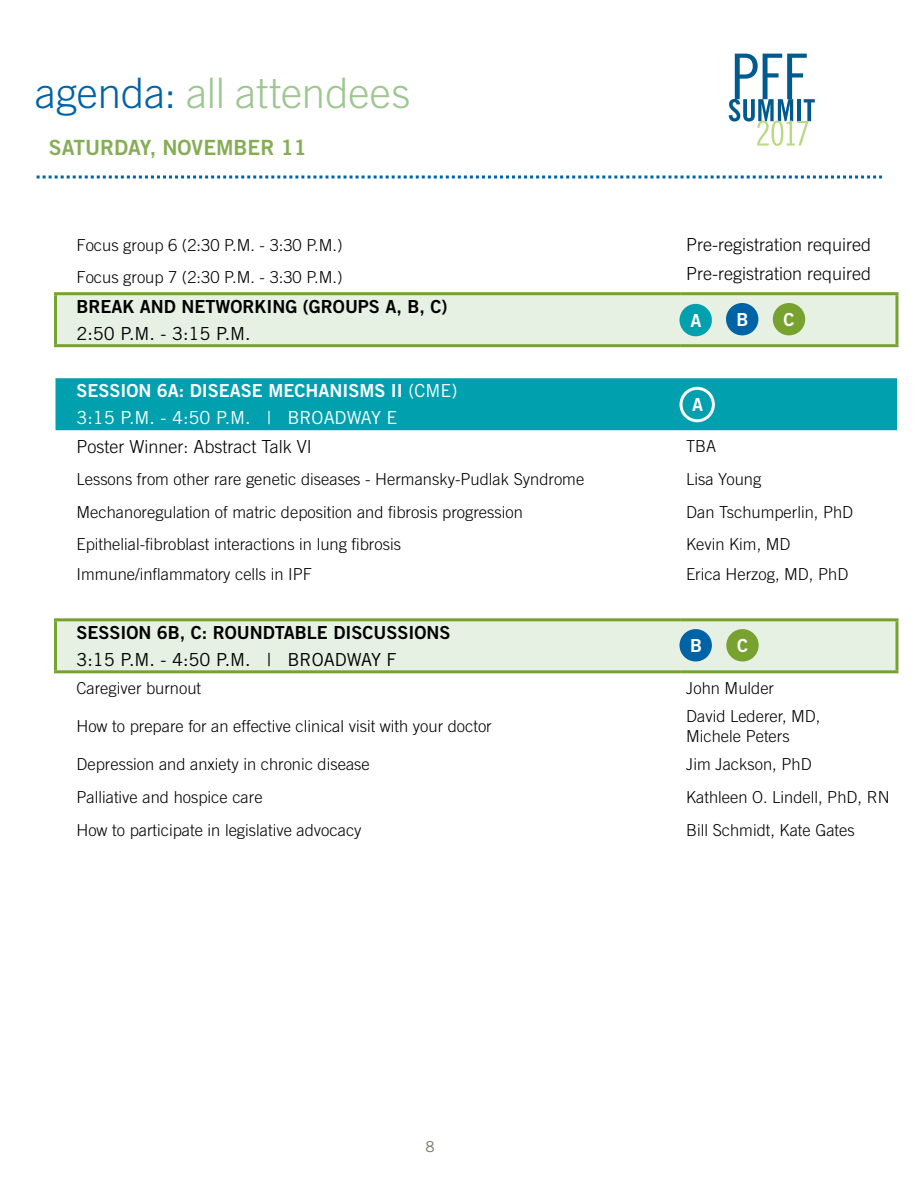
<style>
.page{position:relative;width:918px;height:1188px;background:#fff}
.page>*{position:absolute;margin:0;border:0;box-sizing:border-box;transform-origin:0 0}
.t1{font:300 42px "Trade Gothic LT Std";letter-spacing:-.005em;color:#9ec691}
.t2{font:21px "Trade Gothic LT Std Bd 2";color:#86ad56}
.t3{font:300 18px "Trade Gothic LT Std";color:#000}
.t4{font:18px "Trade Gothic LT Std Bd 2";color:#000}
.t5{font:18px "Trade Gothic LT Std";color:#000}
.t6{font:18px "Trade Gothic LT Std Bd 2";color:#fff}
.t7{font:18px "Trade Gothic LT Std";color:#fff}
.t8{font:300 16.5px/19.8px "Trade Gothic LT Std";color:#000}
.t9{font:15px "Trade Gothic LT Std";color:#817569}
.s1{color:#0063a5}
.s2{font-family:"Trade Gothic LT Std"}
</style>
<div class="page">
<svg style="left:729px;top:54px;width:86px;height:92px"></svg>
<svg style="left:37px;top:176px;width:845px;height:2px"></svg>
<svg style="left:56px;top:295px;width:841px;height:375px"></svg>
<div style="left:56px;top:378px;width:841px;height:52px;background:#00a0af"></div>
<hr style="left:54px;top:618px;width:626px;height:3px;background:#78a22f">
<hr style="left:54px;top:621px;width:3px;height:49px;background:#78a22f">
<hr style="left:680px;top:618px;width:218px;height:3px;background:#78a22f">
<hr style="left:896px;top:621px;width:2px;height:49px;background:#78a22f">
<hr style="left:54px;top:670px;width:626px;height:3px;background:#78a22f">
<hr style="left:680px;top:670px;width:218px;height:3px;background:#78a22f">
<hr style="left:54px;top:292px;width:626px;height:3px;background:#78a22f">
<hr style="left:54px;top:295px;width:3px;height:49px;background:#78a22f">
<hr style="left:680px;top:292px;width:218px;height:3px;background:#78a22f">
<hr style="left:896px;top:295px;width:2px;height:49px;background:#78a22f">
<hr style="left:54px;top:344px;width:626px;height:3px;background:#78a22f">
<hr style="left:680px;top:344px;width:218px;height:3px;background:#78a22f">
<div style="left:679px;top:629px;width:33px;height:33px;background:#0063a5;border-radius:50%"></div>
<div style="left:726px;top:629px;width:33px;height:33px;background:#78a22f;border-radius:50%"></div>
<div style="left:726px;top:303px;width:32px;height:32px;background:#0063a5;border-radius:50%"></div>
<div style="left:773px;top:303px;width:32px;height:32px;background:#78a22f;border-radius:50%"></div>
<div style="left:679px;top:304px;width:33px;height:32px;background:#00a0af;border-radius:50%"></div>
<div style="left:679px;top:387px;width:36px;height:35px;border:3px solid #fff;border-radius:50%"></div>
<h1 class="t1" style="left:35px;top:68px;width:377px"><span class="s1">agenda:</span> all attendees</h1>
<p class="t2" style="left:49px;top:135px;width:259px">SATURDAY, NOVEMBER 11</p>
<p class="t8" style="left:76px;top:235px;width:268px">Focus group 6 (2:30 P.M. - 3:30 P.M.)</p>
<p class="t3" style="left:686px;top:234px;width:186px">Pre-registration required</p>
<p class="t8" style="left:76px;top:267px;width:268px">Focus group 7 (2:30 P.M. - 3:30 P.M.)</p>
<p class="t3" style="left:686px;top:263px;width:186px">Pre-registration required</p>
<p class="t4" style="left:76px;top:295px;width:372px">BREAK AND NETWORKING (GROUPS A, B, C)</p>
<p class="t5" style="left:76px;top:322px;width:176px">2:50 P.M. - 3:15 P.M.</p>
<p class="t6" style="left:691px;top:309px;width:12px">A</p>
<p class="t6" style="left:737px;top:308px;width:14px">B</p>
<p class="t6" style="left:784px;top:308px;width:12px">C</p>
<p class="t6" style="left:76px;top:380px;width:382px">SESSION 6A: DISEASE MECHANISMS II <span class="s2">(CME)</span></p>
<p class="t7" style="left:76px;top:407px;width:323px">3:15 P.M. - 4:50 P.M. | BROADWAY E</p>
<p class="t3" style="left:76px;top:436px;width:237px">Poster Winner: Abstract Talk VI</p>
<p class="t8" style="left:686px;top:436px;width:32px">TBA</p>
<p class="t8" style="left:77px;top:469px;width:509px">Lessons from other rare genetic diseases - Hermansky-Pudlak Syndrome</p>
<p class="t8" style="left:686px;top:469px;width:77px">Lisa Young</p>
<p class="t8" style="left:77px;top:502px;width:448px">Mechanoregulation of matric deposition and fibrosis progression</p>
<p class="t8" style="left:686px;top:502px;width:169px">Dan Tschumperlin, PhD</p>
<p class="t8" style="left:77px;top:534px;width:326px">Epithelial-fibroblast interactions in lung fibrosis</p>
<p class="t8" style="left:686px;top:534px;width:106px">Kevin Kim, MD</p>
<p class="t8" style="left:77px;top:564px;width:237px">Immune/inflammatory cells in IPF</p>
<p class="t8" style="left:686px;top:564px;width:164px">Erica Herzog, MD, PhD</p>
<p class="t6" style="left:692px;top:393px;width:12px">A</p>
<p class="t4" style="left:76px;top:621px;width:375px">SESSION 6B, C: ROUNDTABLE DISCUSSIONS</p>
<p class="t5" style="left:76px;top:649px;width:322px">3:15 P.M. - 4:50 P.M. | BROADWAY F</p>
<p class="t8" style="left:76px;top:678px;width:126px">Caregiver burnout</p>
<p class="t8" style="left:686px;top:678px;width:90px">John Mulder</p>
<p class="t8" style="left:76px;top:716px;width:417px">How to prepare for an effective clinical visit with your doctor</p>
<p class="t8" style="left:686px;top:706px;width:136px">David Lederer, MD,<br>Michele Peters</p>
<p class="t8" style="left:76px;top:754px;width:295px">Depression and anxiety in chronic disease</p>
<p class="t8" style="left:686px;top:754px;width:127px">Jim Jackson, PhD</p>
<p class="t8" style="left:76px;top:787px;width:188px">Palliative and hospice care</p>
<p class="t8" style="left:686px;top:787px;width:205px">Kathleen O. Lindell, PhD, RN</p>
<p class="t8" style="left:76px;top:820px;width:287px">How to participate in legislative advocacy</p>
<p class="t8" style="left:686px;top:820px;width:170px">Bill Schmidt, Kate Gates</p>
<p class="t6" style="left:690px;top:634px;width:14px">B</p>
<p class="t6" style="left:737px;top:634px;width:12px">C</p>
<p class="t9" style="left:426px;top:1138px;width:11px">8</p>
</div>
